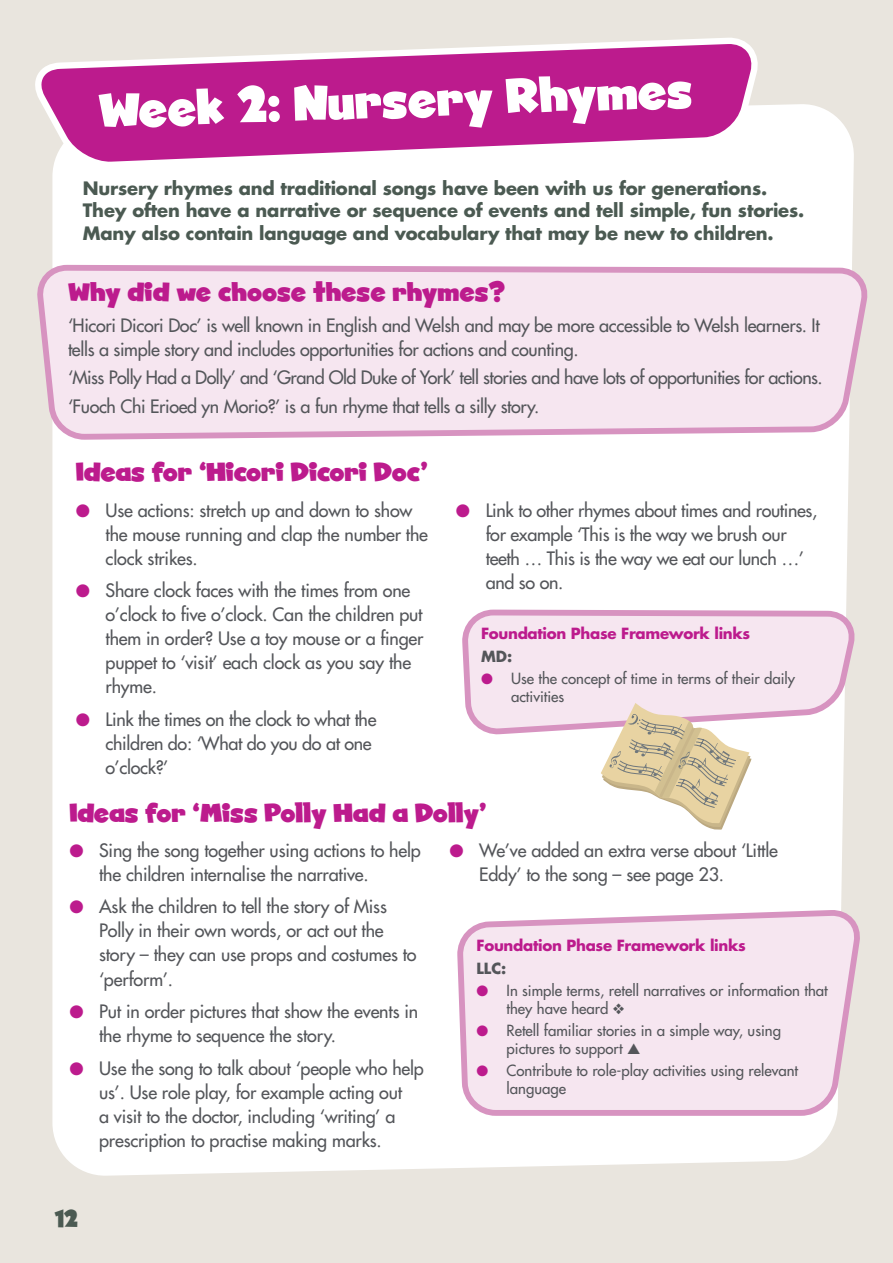
<style>
.page{position:relative;width:893px;height:1263px;background:#e9e5de}
.page>*{position:absolute;margin:0;border:0;box-sizing:border-box;transform-origin:0 0}
.t1{font:50.7px "Ghost Kid AOE";color:#fff}
.Subs{font:27px "Ghost Kid AOE";color:#bc1b8d}
.t2{font:24px "Ghost Kid AOE";color:#4b5a52}
.Body_2{font:18px/24px "Futura LT";letter-spacing:-.01em;color:#54565a}
.Intro{font:700 18px/22.5px "Futura CE";letter-spacing:-.01em;color:#4b5a52}
.Body_2-2{font:18px "Futura LT";letter-spacing:-.03em;color:#54565a}
.Body_3{font:500 15px/18px "Futura CE";color:#54565a}
.Sub_2{font:700 15px "Futura CE";letter-spacing:-.02em;color:#bc1b8d}
.Sub_2-2{font:700 15px "Futura CE";color:#54565a}
.s1{color:#bc1b8d}
</style>
<div class="page">
<div style="left:52px;top:104px;width:802px;height:1072px;background:#fff"></div>
<svg style="left:35px;top:38px;width:728px;height:134px;background:#d066b0"></svg>
<svg style="left:454px;top:906px;width:405px;height:213px;background:#f4e1ed"></svg>
<svg style="left:37px;top:265px;width:830px;height:178px;background:#f3e1ec"></svg>
<svg style="left:459px;top:608px;width:395px;height:130px;background:#f3e0ec"></svg>
<svg style="left:601px;top:703px;width:151px;height:128px;background:#e5d8c3"></svg>
<p class="t1" style="left:98px;top:81px;width:595px;rotate:-2deg">Week 2: Nursery Rhymes</p>
<p class="Intro" style="left:83px;top:176px;width:723px">Nursery rhymes and traditional songs have been with us for generations.<br>They often have a narrative or sequence of events and tell simple, fun stories.<br>Many also contain language and vocabulary that may be new to children.</p>
<p class="Subs" style="left:68px;top:276px;width:439px">Why did we choose these rhymes?</p>
<p class="Body_2" style="left:68px;top:313px;width:753px">‘Hicori Dicori Doc’ is well known in English and Welsh and may be more accessible to Welsh learners. It tells a simple story and includes opportunities for actions and counting.</p>
<p class="Body_2-2" style="left:68px;top:366px;width:756px">‘Miss Polly Had a Dolly’ and ‘Grand Old Duke of York’ tell stories and have lots of opportunities for actions.</p>
<p class="Body_2" style="left:68px;top:394px;width:473px">‘Fuoch Chi Erioed yn Morio?’ is a fun rhyme that tells a silly story.</p>
<p class="Subs" style="left:76px;top:456px;width:354px">Ideas for ‘Hicori Dicori Doc’</p>
<p class="Body_2" style="left:106px;top:498px;width:324px;text-indent:-30px"><span class="s1">●</span> Use actions: stretch up and down to show the mouse running and clap the number the clock strikes.</p>
<p class="Body_2" style="left:106px;top:578px;width:319px;text-indent:-30px"><span class="s1">●</span> Share clock faces with the times from one o’clock to five o’clock. Can the children put them in order? Use a toy mouse or a finger puppet to ‘visit’ each clock as you say the rhyme.</p>
<p class="Body_2" style="left:106px;top:707px;width:272px;text-indent:-30px"><span class="s1">●</span> Link the times on the clock to what the children do: ‘What do you do at one o’clock?’</p>
<p class="Body_2" style="left:486px;top:498px;width:333px;text-indent:-30px"><span class="s1">●</span> Link to other rhymes about times and routines, for example ‘This is the way we brush our teeth … This is the way we eat our lunch …’ and so on.</p>
<p class="Sub_2" style="left:481px;top:622px;width:271px">Foundation Phase Framework links</p>
<p class="Sub_2-2" style="left:481px;top:645px;width:33px">MD:</p>
<p class="Body_3" style="left:511px;top:669px;width:286px;text-indent:-30px"><span class="s1">●</span> Use the concept of time in terms of their daily activities</p>
<p class="Subs" style="left:69px;top:797px;width:419px">Ideas for ‘Miss Polly Had a Dolly’</p>
<p class="Body_2" style="left:99px;top:838px;width:323px;text-indent:-30px"><span class="s1">●</span> Sing the song together using actions to help the children internalise the narrative.</p>
<p class="Body_2" style="left:99px;top:895px;width:319px;text-indent:-30px"><span class="s1">●</span> Ask the children to tell the story of Miss<br>Polly in their own words, or act out the story – they can use props and costumes to ‘perform’.</p>
<p class="Body_2" style="left:99px;top:999px;width:321px;text-indent:-30px"><span class="s1">●</span> Put in order pictures that show the events in the rhyme to sequence the story.</p>
<p class="Body_2" style="left:99px;top:1056px;width:326px;text-indent:-30px"><span class="s1">●</span> Use the song to talk about ‘people who help us’. Use role play, for example acting out<br>a visit to the doctor, including ‘writing’ a prescription to practise making marks.</p>
<p class="t2" style="left:55px;top:1204px;width:25px">12</p>
<p class="Body_2" style="left:479px;top:838px;width:300px;text-indent:-30px"><span class="s1">●</span> We’ve added an extra verse about ‘Little<br>Eddy’ to the song – see page 23.</p>
<p class="Sub_2" style="left:476px;top:934px;width:271px">Foundation Phase Framework links</p>
<p class="Sub_2-2" style="left:476px;top:957px;width:31px">LLC:</p>
<p class="Body_3" style="left:506px;top:980px;width:323px;text-indent:-30px"><span class="s1">●</span> In simple terms, retell narratives or information that they have heard ❖</p>
<p class="Body_3" style="left:506px;top:1021px;width:276px;text-indent:-30px"><span class="s1">●</span> Retell familiar stories in a simple way, using pictures to support ▲</p>
<p class="Body_3" style="left:506px;top:1061px;width:293px;text-indent:-30px"><span class="s1">●</span> Contribute to role-play activities using relevant language</p>
</div>
